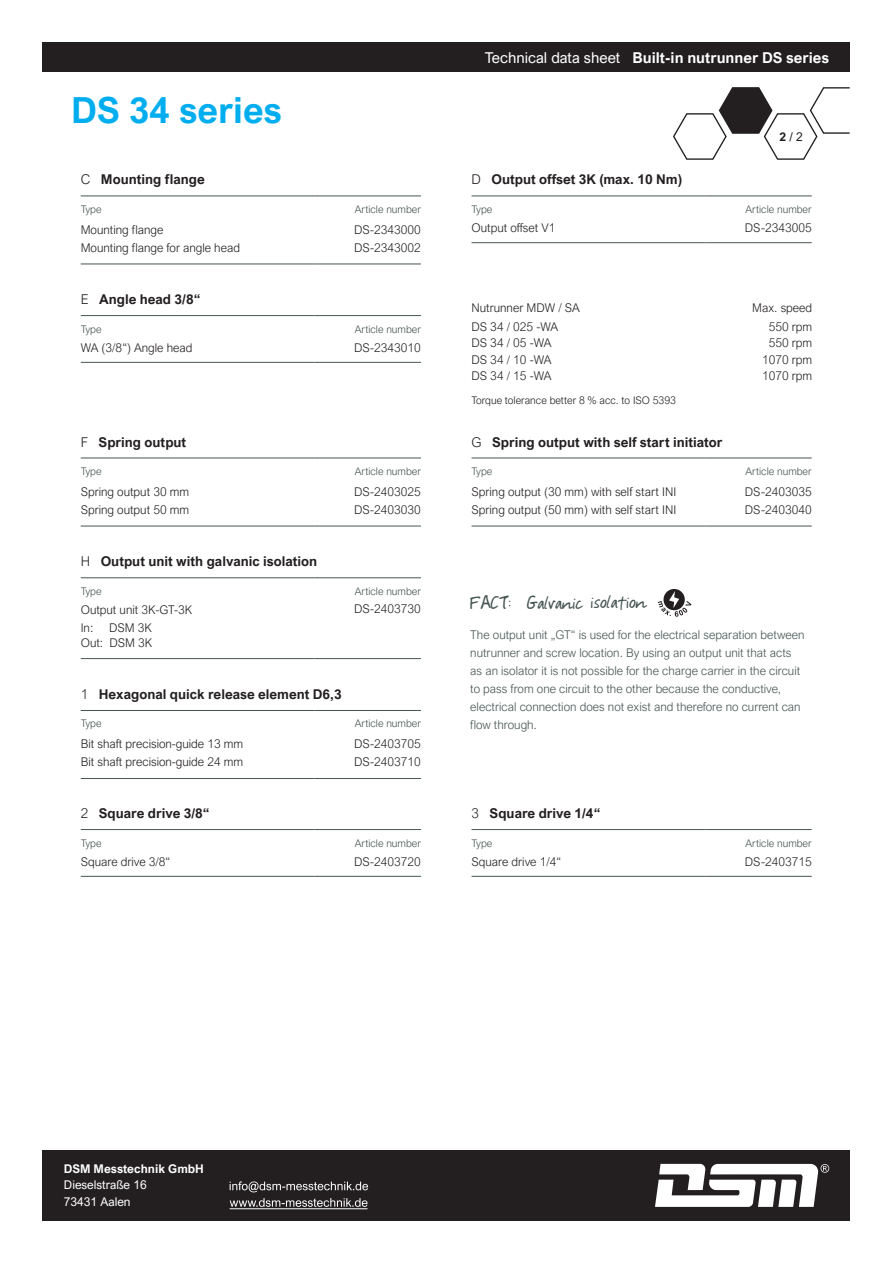
<style>
.page{position:relative;width:893px;height:1263px;background:#fff}
.page>*{position:absolute;margin:0;border:0;box-sizing:border-box;transform-origin:0 0}
.t1{font:700 36px "Arial Nova";color:#00aeef}
.t2{font:700 15px "Arial Nova";color:#fff}
.t3{font:700 13.5px "Arial Nova";color:#231f20}
.t4{font:300 12px "Arial Nova";color:#231f20}
.t5{font:300 12px/18px "Arial Nova";color:#465553}
.t6{font:12px "Arial Nova";color:#fff}
.t7{font:700 12px "Arial Nova";color:#fff}
.t8{font:12px "Arial Nova";color:#231f20}
.t9{font:12px "Courtney Dorkling";color:#465553}
.t10{font:300 10.5px "Arial Nova";color:#465553}
.t11{font:300 10.5px "Arial Nova";color:#231f20}
.t12{font:10.5px "Courtney Dorkling";color:#465553}
.s1{font-weight:300}
.s2{font-weight:400}
.s3{font-weight:700}
</style>
<div class="page">
<hr style="left:81px;top:264px;width:234px;height:1px;background:#465553">
<hr style="left:315px;top:264px;width:106px;height:1px;background:#465553">
<hr style="left:81px;top:196px;width:234px;height:1px;background:#465553">
<hr style="left:315px;top:196px;width:106px;height:1px;background:#465553">
<hr style="left:81px;top:362px;width:234px;height:1px;background:#465553">
<hr style="left:315px;top:362px;width:106px;height:1px;background:#465553">
<hr style="left:81px;top:315px;width:234px;height:1px;background:#465553">
<hr style="left:315px;top:315px;width:106px;height:1px;background:#465553">
<hr style="left:471px;top:242px;width:234px;height:1px;background:#465553">
<hr style="left:705px;top:242px;width:107px;height:1px;background:#465553">
<hr style="left:471px;top:196px;width:234px;height:1px;background:#465553">
<hr style="left:705px;top:196px;width:107px;height:1px;background:#465553">
<hr style="left:81px;top:526px;width:234px;height:1px;background:#465553">
<hr style="left:315px;top:526px;width:106px;height:1px;background:#465553">
<hr style="left:81px;top:458px;width:234px;height:1px;background:#465553">
<hr style="left:315px;top:458px;width:106px;height:1px;background:#465553">
<hr style="left:471px;top:526px;width:234px;height:1px;background:#465553">
<hr style="left:705px;top:526px;width:107px;height:1px;background:#465553">
<hr style="left:471px;top:458px;width:234px;height:1px;background:#465553">
<hr style="left:705px;top:458px;width:107px;height:1px;background:#465553">
<hr style="left:81px;top:658px;width:234px;height:1px;background:#465553">
<hr style="left:315px;top:658px;width:106px;height:1px;background:#465553">
<hr style="left:81px;top:577px;width:234px;height:1px;background:#465553">
<hr style="left:315px;top:577px;width:106px;height:1px;background:#465553">
<hr style="left:471px;top:876px;width:234px;height:1px;background:#465553">
<hr style="left:705px;top:876px;width:107px;height:1px;background:#465553">
<hr style="left:471px;top:829px;width:234px;height:1px;background:#465553">
<hr style="left:705px;top:829px;width:107px;height:1px;background:#465553">
<hr style="left:81px;top:876px;width:234px;height:1px;background:#465553">
<hr style="left:315px;top:876px;width:106px;height:1px;background:#465553">
<hr style="left:81px;top:829px;width:234px;height:1px;background:#465553">
<hr style="left:315px;top:829px;width:106px;height:1px;background:#465553">
<hr style="left:81px;top:778px;width:234px;height:1px;background:#465553">
<hr style="left:315px;top:778px;width:106px;height:1px;background:#465553">
<hr style="left:81px;top:710px;width:234px;height:1px;background:#465553">
<hr style="left:315px;top:710px;width:106px;height:1px;background:#465553">
<div style="left:43px;top:43px;width:807px;height:29px;background:#231f20"></div>
<svg style="left:673px;top:87px;width:177px;height:73px"></svg>
<div style="left:43px;top:1150px;width:807px;height:70px;background:#231f20"></div>
<svg style="left:655px;top:1164px;width:174px;height:43px"></svg>
<svg style="left:663px;top:589px;width:22px;height:21px"></svg>
<svg style="left:658px;top:591px;width:33px;height:26px"></svg>
<svg style="left:230px;top:1181px;width:138px;height:11px"></svg>
<svg style="left:230px;top:1198px;width:137px;height:9px"></svg>
<hr style="left:230px;top:1208px;width:137px;height:1px;background:#fff">
<p class="t1" style="left:71px;top:89px;width:212px">DS 34 series</p>
<p class="t3" style="left:81px;top:172px;width:126px"><span class="s1">C</span> Mounting flange</p>
<p class="t10" style="left:81px;top:203px;width:22px">Type</p>
<p class="t10" style="left:355px;top:203px;width:68px">Article number</p>
<p class="t4" style="left:81px;top:223px;width:84px">Mounting flange</p>
<p class="t4" style="left:81px;top:241px;width:161px">Mounting flange for angle head</p>
<p class="t4" style="left:354px;top:223px;width:68px">DS-2343000</p>
<p class="t4" style="left:354px;top:241px;width:68px">DS-2343002</p>
<p class="t3" style="left:81px;top:291px;width:121px"><span class="s1">E</span> Angle head 3/8“</p>
<p class="t10" style="left:81px;top:323px;width:22px">Type</p>
<p class="t10" style="left:355px;top:323px;width:68px">Article number</p>
<p class="t4" style="left:81px;top:341px;width:113px">WA (3/8“) Angle head</p>
<p class="t4" style="left:354px;top:341px;width:68px">DS-2343010</p>
<p class="t3" style="left:81px;top:434px;width:107px"><span class="s1">F</span> Spring output</p>
<p class="t10" style="left:81px;top:465px;width:22px">Type</p>
<p class="t10" style="left:355px;top:465px;width:68px">Article number</p>
<p class="t4" style="left:81px;top:485px;width:110px">Spring output 30 mm</p>
<p class="t4" style="left:81px;top:503px;width:110px">Spring output 50 mm</p>
<p class="t4" style="left:354px;top:485px;width:68px">DS-2403025</p>
<p class="t4" style="left:354px;top:503px;width:68px">DS-2403030</p>
<p class="t3" style="left:81px;top:554px;width:238px"><span class="s1">H</span> Output unit with galvanic isolation</p>
<p class="t10" style="left:81px;top:585px;width:22px">Type</p>
<p class="t10" style="left:355px;top:585px;width:68px">Article number</p>
<p class="t4" style="left:81px;top:603px;width:113px">Output unit 3K-GT-3K</p>
<p class="t4" style="left:81px;top:621px;width:14px">In:</p>
<p class="t4" style="left:109px;top:621px;width:44px">DSM 3K</p>
<p class="t4" style="left:81px;top:636px;width:73px">Out: DSM 3K</p>
<p class="t4" style="left:354px;top:602px;width:68px">DS-2403730</p>
<p class="t3" style="left:81px;top:686px;width:262px"><span class="s1">1</span> Hexagonal quick release element D6,3</p>
<p class="t10" style="left:81px;top:718px;width:22px">Type</p>
<p class="t10" style="left:355px;top:718px;width:68px">Article number</p>
<p class="t4" style="left:81px;top:737px;width:164px">Bit shaft precision-guide 13 mm</p>
<p class="t4" style="left:81px;top:755px;width:164px">Bit shaft precision-guide 24 mm</p>
<p class="t4" style="left:354px;top:737px;width:68px">DS-2403705</p>
<p class="t4" style="left:354px;top:755px;width:68px">DS-2403710</p>
<p class="t3" style="left:81px;top:805px;width:130px"><span class="s1">2</span> Square drive 3/8“</p>
<p class="t10" style="left:81px;top:837px;width:22px">Type</p>
<p class="t10" style="left:355px;top:837px;width:68px">Article number</p>
<p class="t4" style="left:81px;top:854px;width:91px">Square drive 3/8“</p>
<p class="t4" style="left:354px;top:854px;width:68px">DS-2403720</p>
<p class="t2" style="left:485px;top:49px;width:346px"><span class="s2">Technical data sheet</span> Built-in nutrunner DS series</p>
<p class="t8" style="left:779px;top:130px;width:25px"><span class="s3">2</span> / 2</p>
<p class="t3" style="left:471px;top:172px;width:212px"><span class="s1">D</span> Output offset 3K (max. 10 Nm)</p>
<p class="t10" style="left:471px;top:203px;width:22px">Type</p>
<p class="t10" style="left:745px;top:203px;width:68px">Article number</p>
<p class="t4" style="left:471px;top:221px;width:85px">Output offset V1</p>
<p class="t4" style="left:745px;top:221px;width:68px">DS-2343005</p>
<p class="t4" style="left:471px;top:301px;width:110px">Nutrunner MDW / SA</p>
<p class="t4" style="left:471px;top:319px;width:88px">DS 34 / 025 -WA</p>
<p class="t4" style="left:471px;top:336px;width:82px">DS 34 / 05 -WA</p>
<p class="t4" style="left:471px;top:352px;width:82px">DS 34 / 10 -WA</p>
<p class="t4" style="left:471px;top:369px;width:82px">DS 34 / 15 -WA</p>
<p class="t11" style="left:471px;top:394px;width:206px">Torque tolerance better 8 % acc. to ISO 5393</p>
<p class="t4" style="left:752px;top:301px;width:62px">Max. speed</p>
<p class="t4" style="left:769px;top:319px;width:45px">550 rpm</p>
<p class="t4" style="left:769px;top:336px;width:45px">550 rpm</p>
<p class="t4" style="left:762px;top:352px;width:52px">1070 rpm</p>
<p class="t4" style="left:762px;top:369px;width:52px">1070 rpm</p>
<p class="t3" style="left:471px;top:434px;width:252px"><span class="s1">G</span> Spring output with self start initiator</p>
<p class="t10" style="left:471px;top:465px;width:22px">Type</p>
<p class="t10" style="left:745px;top:465px;width:68px">Article number</p>
<p class="t4" style="left:471px;top:485px;width:206px">Spring output (30 mm) with self start INI</p>
<p class="t4" style="left:471px;top:503px;width:206px">Spring output (50 mm) with self start INI</p>
<p class="t4" style="left:745px;top:485px;width:68px">DS-2403035</p>
<p class="t4" style="left:745px;top:503px;width:68px">DS-2403040</p>
<p class="t12" style="left:470px;top:600px;width:40px;rotate:-1deg">FACT</p>
<p class="t9" style="left:509px;top:598px;width:3px">:</p>
<p class="t12" style="left:527px;top:600px;width:121px;rotate:-1deg">Galvanic isolation</p>
<p class="t5" style="left:470px;top:626px;width:336px">The output unit „GT“ is used for the electrical separation between nutrunner and screw location. By using an output unit that acts as an isolator it is not possible for the charge carrier in the circuit to pass from one circuit to the other because the conductive, electrical connection does not exist and therefore no current can flow through.</p>
<p class="t3" style="left:471px;top:805px;width:130px"><span class="s1">3</span> Square drive 1/4“</p>
<p class="t10" style="left:471px;top:837px;width:22px">Type</p>
<p class="t10" style="left:745px;top:837px;width:68px">Article number</p>
<p class="t4" style="left:471px;top:854px;width:91px">Square drive 1/4“</p>
<p class="t4" style="left:745px;top:854px;width:68px">DS-2403715</p>
<p class="t7" style="left:64px;top:1161px;width:142px">DSM Messtechnik GmbH</p>
<p class="t6" style="left:64px;top:1178px;width:85px">Dieselstraße 16</p>
<p class="t6" style="left:64px;top:1194px;width:68px">73431 Aalen</p>
</div>
